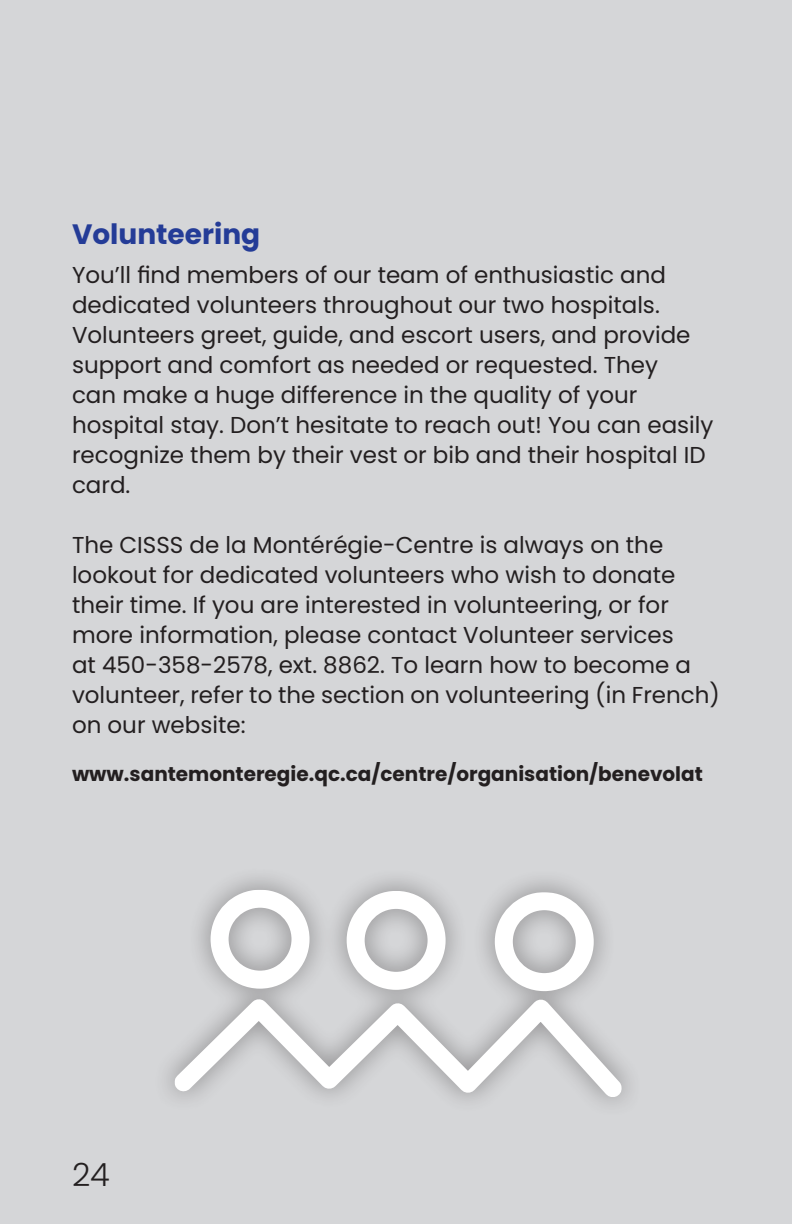
<style>
.page{position:relative;width:792px;height:1224px;background:#d5d6d8}
.page>*{position:absolute;margin:0;border:0;box-sizing:border-box;transform-origin:0 0}
.t1{font:300 32px "Poppins";color:#231f20}
.t2{font:700 28px "Poppins";color:#243c97}
.t3{font:23px/30px "Poppins";color:#231f20}
.t4{font:700 20px "Poppins";color:#231f20}
</style>
<div class="page">
<svg style="left:167px;top:877px;width:463px;height:227px"></svg>
<svg style="left:174px;top:889px;width:450px;height:208px"></svg>
<p class="t2" style="left:72px;top:218px;width:190px">Volunteering</p>
<p class="t3" style="left:72px;top:260px;width:643px">You’ll find members of our team of enthusiastic and dedicated volunteers throughout our two hospitals.<br>Volunteers greet, guide, and escort users, and provide support and comfort as needed or requested. They<br>can make a huge difference in the quality of your hospital stay. Don’t hesitate to reach out! You can easily recognize them by their vest or bib and their hospital ID card.</p>
<p class="t3" style="left:72px;top:530px;width:650px">The CISSS de la Montérégie-Centre is always on the lookout for dedicated volunteers who wish to donate their time. If you are interested in volunteering, or for more information, please contact Volunteer services<br>at 450-358-2578, ext. 8862. To learn how to become a volunteer, refer to the section on volunteering (in French) on our website:</p>
<p class="t4" style="left:72px;top:762px;width:632px">www.santemonteregie.qc.ca/centre/organisation/benevolat</p>
<h1 class="t1" style="left:72px;top:1156px;width:39px">24</h1>
</div>
